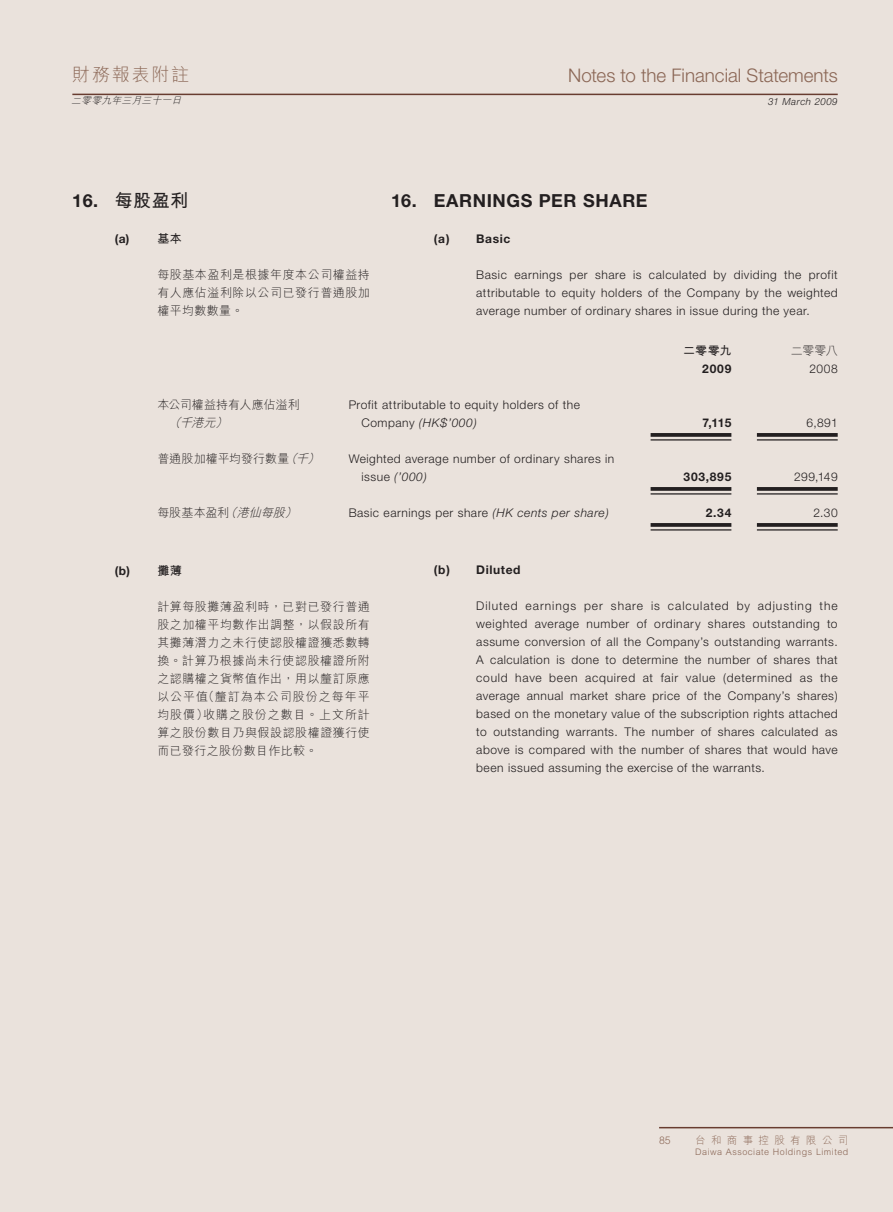
<style>
.page{position:relative;width:893px;height:1212px;background:#eae2dc}
.page>*{position:absolute;margin:0;border:0;box-sizing:border-box;transform-origin:0 0}
.t1{font:300 18.75px "Helvetica Neue";color:#8b6756}
.t2{font:700 18px "Helvetica Neue";letter-spacing:.035em;color:#231f20}
.t3{font:18px "M Hei HK Bold E Ten B5 H";color:#231f20}
.t4{font:18px "M Hei HK Light E Ten B5 H";letter-spacing:.1em;color:#8b6756}
.t5{font:300 12px/18px "Helvetica Neue";letter-spacing:.045em;color:#231f20;text-align:justify}
.t6{font:12px/18px "M Hei HK Light E Ten B5 H";letter-spacing:.045em;color:#231f20;text-align:justify}
.t7{font:700 12px "Helvetica Neue";letter-spacing:.05em;color:#231f20}
.t8{font:12px "M Hei HK Light E Ten B5 H";color:#231f20}
.t9{font:12px "M Hei HK Light E Ten B5 H";letter-spacing:-.005em;color:#231f20}
.t10{font:italic 12px "M Hei HK Light E Ten B5 H";color:#231f20}
.t11{font:12px "M Hei HK Bold E Ten B5 H";color:#231f20}
.t12{font:10.5px "M Hei HK Light E Ten B5 H";letter-spacing:.51em;color:#8b6756}
.t13{font:italic 9.75px "M Hei HK Light E Ten B5 H";color:#231f20}
.t14{font:italic 300 9.75px "Helvetica Neue";letter-spacing:.05em;color:#231f20}
.t15{font:9px "M Hei HK Light E Ten B5 H";letter-spacing:.05em;color:#8b6756}
.s1{font-family:"Helvetica Neue";font-weight:700}
.s2{font-family:"M Hei HK Bold E Ten B5 H";font-weight:400}
.s3{font-style:italic}
</style>
<div class="page">
<hr style="left:659px;top:1127px;width:234px;height:1px;background:#683c30">
<hr style="left:72px;top:94px;width:766px;height:1px;background:#683c30">
<svg style="left:651px;top:433px;width:80px;height:4px"></svg>
<hr style="left:651px;top:439px;width:80px;height:1px;background:#231f20">
<svg style="left:757px;top:433px;width:81px;height:4px"></svg>
<hr style="left:757px;top:439px;width:81px;height:1px;background:#231f20">
<svg style="left:651px;top:487px;width:80px;height:4px"></svg>
<hr style="left:651px;top:493px;width:80px;height:1px;background:#231f20">
<svg style="left:757px;top:487px;width:81px;height:4px"></svg>
<hr style="left:757px;top:493px;width:81px;height:1px;background:#231f20">
<svg style="left:651px;top:523px;width:80px;height:4px"></svg>
<hr style="left:651px;top:529px;width:80px;height:1px;background:#231f20">
<svg style="left:757px;top:523px;width:81px;height:4px"></svg>
<hr style="left:757px;top:529px;width:81px;height:1px;background:#231f20">
<h2 class="t4" style="left:72px;top:67px;width:118px">財務報表附註</h2>
<p class="t13" style="left:71px;top:97px;width:114px">二零零九年三月三十一日</p>
<h1 class="t1" style="left:568px;top:69px;width:271px">Notes to the Financial Statements</h1>
<p class="t14" style="left:768px;top:98px;width:71px">31 March 2009</p>
<h2 class="t3" style="left:72px;top:194px;width:118px"><span class="s1">16.</span> 每股盈利</h2>
<p class="t7" style="left:115px;top:235px;width:68px">(a) <span class="s2">基本</span></p>
<p class="t6" style="left:157px;top:267px;width:214px">每股基本盈利是根據年度本公司權益持有人應佔溢利除以公司已發行普通股加權平均數數量。</p>
<h2 class="t2" style="left:391px;top:194px;width:258px">16. EARNINGS PER SHARE</h2>
<p class="t7" style="left:434px;top:234px;width:78px">(a) Basic</p>
<p class="t5" style="left:476px;top:267px;width:363px">Basic earnings per share is calculated by dividing the profit attributable to equity holders of the Company by the weighted average number of ordinary shares in issue during the year.</p>
<p class="t11" style="left:683px;top:346px;width:50px">二零零九</p>
<p class="t6" style="left:791px;top:343px;width:48px">二零零八</p>
<p class="t7" style="left:702px;top:364px;width:31px">2009</p>
<p class="t5" style="left:809px;top:361px;width:30px">2008</p>
<p class="t9" style="left:157px;top:400px;width:144px">本公司權益持有人應佔溢利</p>
<p class="t10" style="left:169px;top:418px;width:63px">（千港元）</p>
<p class="t5" style="left:361px;top:397px;width:220px;text-indent:-13px">Profit attributable to equity holders of the<br>Company <span class="s3">(HK$’000)</span></p>
<p class="t8" style="left:157px;top:454px;width:166px">普通股加權平均發行數量<span class="s3">（千）</span></p>
<p class="t5" style="left:361px;top:451px;width:254px;text-indent:-13px">Weighted average number of ordinary shares in issue <span class="s3">(’000)</span></p>
<p class="t7" style="left:702px;top:418px;width:31px">7,115</p>
<p class="t5" style="left:806px;top:415px;width:33px">6,891</p>
<p class="t7" style="left:684px;top:472px;width:49px">303,895</p>
<p class="t5" style="left:794px;top:469px;width:45px">299,149</p>
<p class="t6" style="left:157px;top:505px;width:144px">每股基本盈利<span class="s3">（港仙每股）</span></p>
<p class="t5" style="left:349px;top:505px;width:262px">Basic earnings per share <span class="s3">(HK cents per share)</span></p>
<p class="t7" style="left:706px;top:508px;width:27px">2.34</p>
<p class="t5" style="left:813px;top:505px;width:26px">2.30</p>
<p class="t7" style="left:115px;top:566px;width:68px">(b) <span class="s2">攤薄</span></p>
<p class="t6" style="left:157px;top:599px;width:214px">計算每股攤薄盈利時，已對已發行普通股之加權平均數作出調整，以假設所有其攤薄潛力之未行使認股權證獲悉數轉換。計算乃根據尚未行使認股權證所附之認購權之貨幣值作出，用以釐訂原應以公平值（釐訂為本公司股份之每年平均股價）收購之股份之數目。上文所計算之股份數目乃與假設認股權證獲行使而已發行之股份數目作比較。</p>
<p class="t7" style="left:434px;top:565px;width:88px">(b) Diluted</p>
<p class="t5" style="left:476px;top:597px;width:363px">Diluted earnings per share is calculated by adjusting the weighted average number of ordinary shares outstanding to assume conversion of all the Company’s outstanding warrants.<br>A calculation is done to determine the number of shares that could have been acquired at fair value (determined as the average annual market share price of the Company’s shares) based on the monetary value of the subscription rights attached to outstanding warrants. The number of shares calculated as above is compared with the number of shares that would have been issued assuming the exercise of the warrants.</p>
<p class="t12" style="left:659px;top:1136px;width:13px">85</p>
<p class="t12" style="left:695px;top:1136px;width:155px">台和商事控股有限公司</p>
<p class="t15" style="left:695px;top:1148px;width:155px">Daiwa Associate Holdings Limited</p>
</div>
